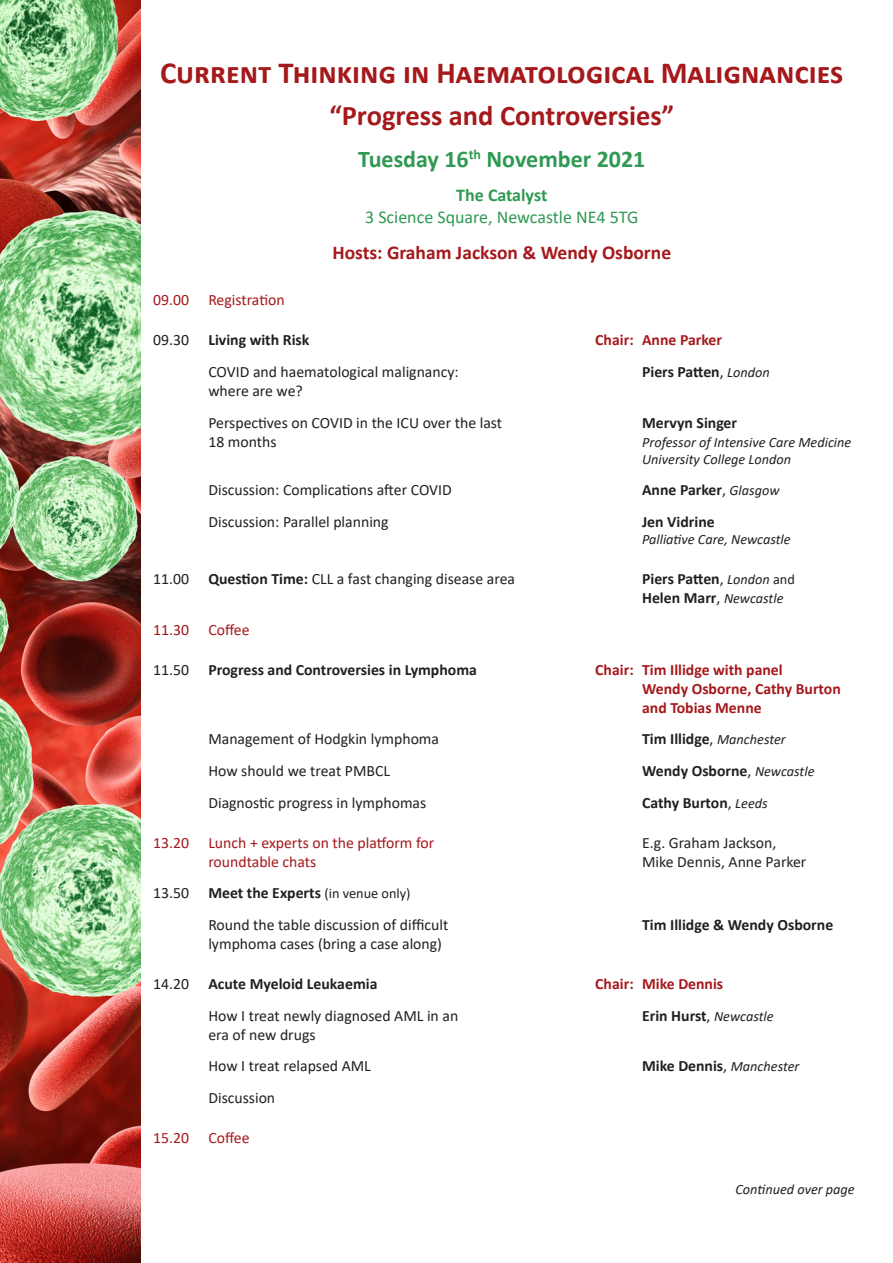
<style>
.page{position:relative;width:893px;height:1263px;background:#fff}
.page>*{position:absolute;margin:0;border:0;box-sizing:border-box;transform-origin:0 0}
.t1{font:700 30.75px "Calibri";color:#a5181b}
.t2{font:700 28.5px "Calibri";color:#a5181b}
.t3{font:700 24px "Calibri";color:#2f9953}
.t4{font:700 19.5px "Calibri";color:#a5181b}
.t5{font:18px "Calibri";color:#2f9953}
.t6{font:700 18px "Calibri";color:#2f9953}
.t7{font:15.75px "Calibri";color:#231f20}
.t8{font:700 15.75px "Calibri";color:#231f20}
.t9{font:700 15.75px "Calibri";color:#a5181b}
.t10{font:15.75px "Calibri";color:#a5181b}
.t11{font:italic 14.25px "Calibri";color:#231f20}
.s1{font-weight:400}
.s2{font-weight:400;font-style:italic;font-size:14.25px}
.s3{font-weight:700}
.s4{font-weight:400;font-size:14.25px}
</style>
<div class="page">
<img style="left:0;top:0;width:140px;height:1263px">
<p class="t1" style="left:160px;top:51px;width:685px">Current Thinking in Haematological Malignancies</p>
<p class="t2" style="left:329px;top:96px;width:346px">“Progress and Controversies”</p>
<p class="t3" style="left:358px;top:142px;width:289px">Tuesday 16<sup>th</sup> November 2021</p>
<p class="t6" style="left:456px;top:183px;width:92px">The Catalyst</p>
<p class="t5" style="left:365px;top:204px;width:275px">3 Science Square, Newcastle NE4 5TG</p>
<p class="t4" style="left:332px;top:239px;width:340px">Hosts: Graham Jackson &amp; Wendy Osborne</p>
<p class="t10" style="left:153px;top:289px;width:133px">09.00 Registration</p>
<p class="t8" style="left:153px;top:329px;width:158px"><span class="s1">09.30</span> Living with Risk</p>
<p class="t9" style="left:595px;top:329px;width:128px">Chair: Anne Parker</p>
<p class="t7" style="left:208px;top:361px;width:252px">COVID and haematological malignancy:</p>
<p class="t8" style="left:642px;top:361px;width:129px">Piers Patten<span class="s1">,</span> <span class="s2">London</span></p>
<p class="t7" style="left:208px;top:380px;width:96px">where are we?</p>
<p class="t7" style="left:208px;top:411px;width:295px">Perspectives on COVID in the ICU over the last</p>
<p class="t8" style="left:642px;top:411px;width:97px">Mervyn Singer</p>
<p class="t7" style="left:208px;top:430px;width:70px">18 months</p>
<p class="t11" style="left:642px;top:432px;width:211px">Professor of Intensive Care Medicine</p>
<p class="t11" style="left:642px;top:449px;width:150px">University College London</p>
<p class="t7" style="left:208px;top:479px;width:245px">Discussion: Complications after COVID</p>
<p class="t8" style="left:642px;top:479px;width:139px">Anne Parker<span class="s1">,</span> <span class="s2">Glasgow</span></p>
<p class="t7" style="left:208px;top:511px;width:182px">Discussion: Parallel planning</p>
<p class="t8" style="left:642px;top:511px;width:74px">Jen Vidrine</p>
<p class="t11" style="left:642px;top:529px;width:150px">Palliative Care, Newcastle</p>
<p class="t7" style="left:153px;top:568px;width:363px">11.00 <span class="s3">Question Time:</span> CLL a fast changing disease area</p>
<p class="t8" style="left:642px;top:568px;width:154px">Piers Patten<span class="s1">,</span> <span class="s2">London</span> <span class="s4">and</span></p>
<p class="t8" style="left:642px;top:587px;width:143px">Helen Marr<span class="s1">,</span> <span class="s2">Newcastle</span></p>
<p class="t10" style="left:153px;top:619px;width:98px">11.30 Coffee</p>
<p class="t8" style="left:153px;top:658px;width:325px"><span class="s1">11.50</span> Progress and Controversies in Lymphoma</p>
<p class="t9" style="left:595px;top:658px;width:189px">Chair: Tim Illidge with panel</p>
<p class="t9" style="left:642px;top:677px;width:200px">Wendy Osborne, Cathy Burton</p>
<p class="t9" style="left:642px;top:696px;width:121px">and Tobias Menne</p>
<p class="t7" style="left:208px;top:728px;width:232px">Management of Hodgkin lymphoma</p>
<p class="t8" style="left:642px;top:728px;width:145px">Tim Illidge<span class="s1">,</span> <span class="s2">Manchester</span></p>
<p class="t7" style="left:208px;top:760px;width:183px">How should we treat PMBCL</p>
<p class="t8" style="left:642px;top:760px;width:174px">Wendy Osborne<span class="s1">,</span> <span class="s2">Newcastle</span></p>
<p class="t7" style="left:208px;top:791px;width:219px">Diagnostic progress in lymphomas</p>
<p class="t8" style="left:642px;top:791px;width:127px">Cathy Burton<span class="s1">,</span> <span class="s2">Leeds</span></p>
<p class="t10" style="left:153px;top:832px;width:283px">13.20 Lunch + experts on the platform for</p>
<p class="t7" style="left:642px;top:832px;width:136px">E.g. Graham Jackson,</p>
<p class="t10" style="left:208px;top:851px;width:110px">roundtable chats</p>
<p class="t7" style="left:642px;top:851px;width:166px">Mike Dennis, Anne Parker</p>
<p class="t8" style="left:153px;top:882px;width:259px"><span class="s1">13.50</span> Meet the Experts <span class="s4">(in venue only)</span></p>
<p class="t7" style="left:208px;top:914px;width:241px">Round the table discussion of difficult</p>
<p class="t8" style="left:642px;top:914px;width:193px">Tim Illidge &amp; Wendy Osborne</p>
<p class="t7" style="left:208px;top:933px;width:235px">lymphoma cases (bring a case along)</p>
<p class="t8" style="left:153px;top:973px;width:226px"><span class="s1">14.20</span> Acute Myeloid Leukaemia</p>
<p class="t9" style="left:595px;top:973px;width:129px">Chair: Mike Dennis</p>
<p class="t7" style="left:208px;top:1005px;width:251px">How I treat newly diagnosed AML in an</p>
<p class="t8" style="left:642px;top:1004px;width:133px">Erin Hurst<span class="s1">,</span> <span class="s2">Newcastle</span></p>
<p class="t7" style="left:208px;top:1023px;width:109px">era of new drugs</p>
<p class="t7" style="left:208px;top:1055px;width:164px">How I treat relapsed AML</p>
<p class="t8" style="left:642px;top:1055px;width:159px">Mike Dennis<span class="s1">,</span> <span class="s2">Manchester</span></p>
<p class="t7" style="left:208px;top:1087px;width:68px">Discussion</p>
<p class="t10" style="left:153px;top:1127px;width:98px">15.20 Coffee</p>
<p class="t11" style="left:735px;top:1180px;width:121px">Continued over page</p>
</div>
